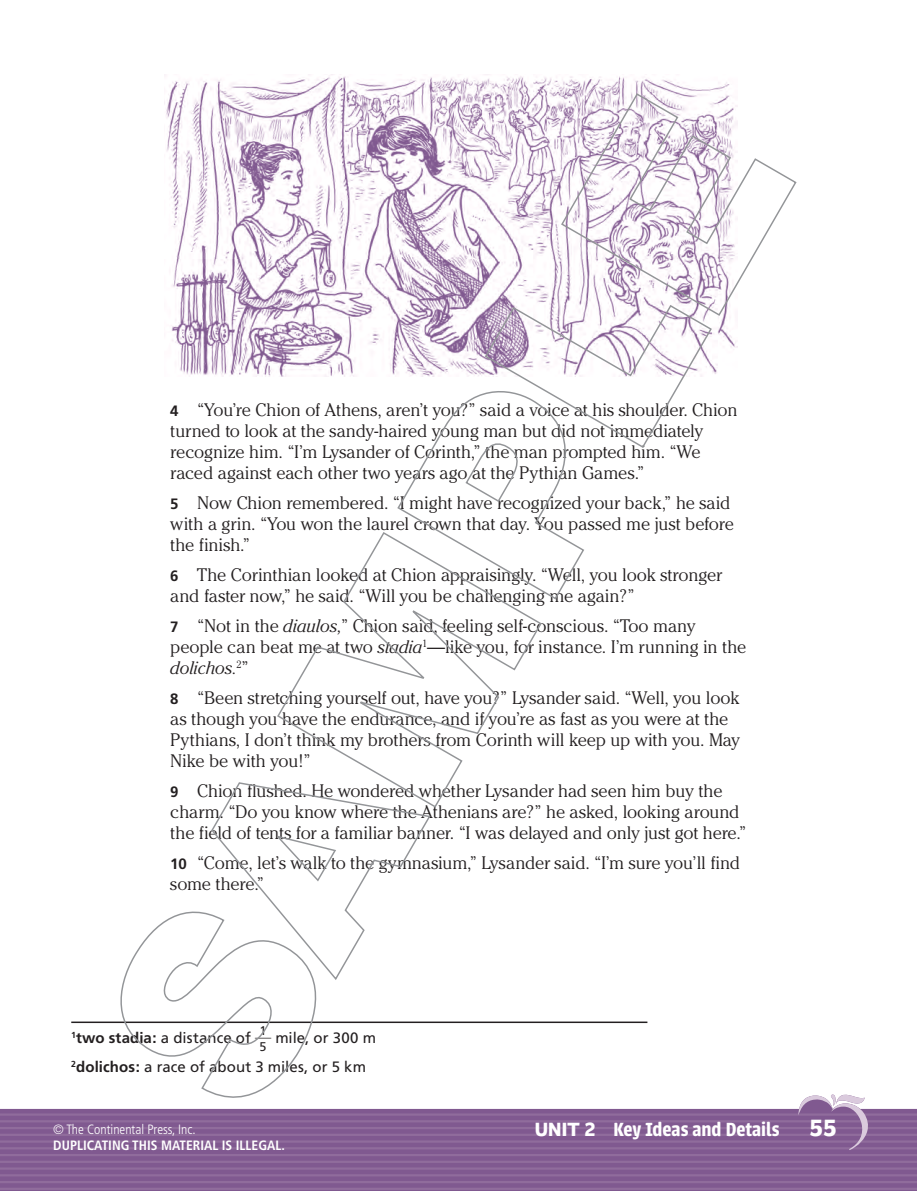
<style>
.page{position:relative;width:917px;height:1191px;background:#fff}
.page>*{position:absolute;margin:0;border:0;box-sizing:border-box;transform-origin:0 0}
.t1{font:600 21px "Urbana";color:#fff}
.t2{font:300 18px/21px "Cheltenham";letter-spacing:-.01em;color:#231f20}
.t3{font:15px/28.5px "Frutiger";letter-spacing:.005em;color:#231f20}
.t4{font:700 condensed 13.5px "Frutiger";color:#fff}
.t5{font:300 condensed 13.5px "Frutiger";color:#fff}
.t6{font:12.6px/15.9px "Frutiger";color:#231f20}
.s1{font-family:"Frutiger";font-weight:700;font-size:15px}
.s2{font-style:italic}
.s3{font-weight:700}
.s4{font-family:"Remora Sans W2";font-weight:700;font-size:19.5px}
.s5{font-family:"Remora Sans W2";font-weight:700;font-size:24px}
</style>
<div class="page">
<svg style="left:0;top:1097px;width:917px;height:94px;fill:#805990"></svg>
<hr style="left:0;top:1187px;width:917px;height:3px;background:#906c9c">
<hr style="left:0;top:1181px;width:917px;height:2px;background:#906c9c">
<hr style="left:0;top:1174px;width:917px;height:2px;background:#906c9c">
<hr style="left:0;top:1167px;width:917px;height:2px;background:#906c9c">
<hr style="left:0;top:1160px;width:917px;height:3px;background:#906c9c">
<hr style="left:0;top:1154px;width:917px;height:2px;background:#906c9c">
<hr style="left:0;top:1147px;width:917px;height:2px;background:#906c9c">
<hr style="left:0;top:1140px;width:917px;height:2px;background:#906c9c">
<hr style="left:0;top:1133px;width:917px;height:3px;background:#906c9c">
<hr style="left:0;top:1127px;width:917px;height:2px;background:#906c9c">
<hr style="left:0;top:1120px;width:917px;height:2px;background:#906c9c">
<hr style="left:0;top:1113px;width:917px;height:2px;background:#906c9c">
<svg style="left:798px;top:1094px;width:71px;height:56px"></svg>
<hr style="left:71px;top:1021px;width:576px;height:2px;background:#231f20">
<img style="left:164px;top:74px;width:573px;height:302px">
<svg style="left:211px;top:782px;width:220px;height:198px"></svg>
<svg style="left:276px;top:532px;width:266px;height:276px"></svg>
<svg style="left:396px;top:304px;width:317px;height:296px"></svg>
<svg style="left:560px;top:93px;width:236px;height:224px"></svg>
<svg style="left:120px;top:899px;width:209px;height:198px"></svg>
<p class="t2" style="left:170px;top:399px;width:569px"><span class="s1">4</span> “You’re Chion of Athens, aren’t you?” said a voice at his shoulder. Chion turned to look at the sandy-haired young man but did not immediately recognize him. “I’m Lysander of Corinth,” the man prompted him. “We raced against each other two years ago at the Pythian Games.”</p>
<p class="t2" style="left:170px;top:492px;width:565px"><span class="s1">5</span> Now Chion remembered. “I might have recognized your back,” he said with a grin. “You won the laurel crown that day. You passed me just before the finish.”</p>
<p class="t2" style="left:170px;top:564px;width:553px"><span class="s1">6</span> The Corinthian looked at Chion appraisingly. “Well, you look stronger and faster now,” he said. “Will you be challenging me again?”</p>
<p class="t2" style="left:170px;top:615px;width:578px"><span class="s1">7</span> “Not in the <span class="s2">diaulos,</span>” Chion said, feeling self-conscious. “Too many people can beat me at two <span class="s2">stadia</span><sup>1</sup>—like you, for instance. I’m running in the <span class="s2">dolichos.</span><sup>2</sup>”</p>
<p class="t2" style="left:170px;top:687px;width:571px"><span class="s1">8</span> “Been stretching yourself out, have you?” Lysander said. “Well, you look as though you have the endurance, and if you’re as fast as you were at the Pythians, I don’t think my brothers from Corinth will keep up with you. May Nike be with you!”</p>
<p class="t2" style="left:170px;top:780px;width:577px"><span class="s1">9</span> Chion flushed. He wondered whether Lysander had seen him buy the charm. “Do you know where the Athenians are?” he asked, looking around the field of tents for a familiar banner. “I was delayed and only just got here.”</p>
<p class="t2" style="left:170px;top:852px;width:571px"><span class="s1">10</span> “Come, let’s walk to the gymnasium,” Lysander said. “I’m sure you’ll find some there.”</p>
<p class="t3" style="left:71px;top:1023px;width:181px"><sup>1</sup><span class="s3">two stadia:</span> a distance of</p>
<p class="t6" style="left:260px;top:1022px;width:9px">1<br>5</p>
<p class="t3" style="left:71px;top:1023px;width:306px;text-indent:204px">mile, or 300 m<br><sup>2</sup><span class="s3">dolichos:</span> a race of about 3 miles, or 5 km</p>
<p class="t5" style="left:53px;top:1121px;width:144px">© The Continental Press, Inc.</p>
<p class="t4" style="left:53px;top:1137px;width:233px">DUPLICATING THIS MATERIAL IS ILLEGAL.</p>
<p class="t1" style="left:535px;top:1117px;width:303px"><span class="s4">UNIT 2</span> Key Ideas and Details <span class="s5">55</span></p>
</div>
